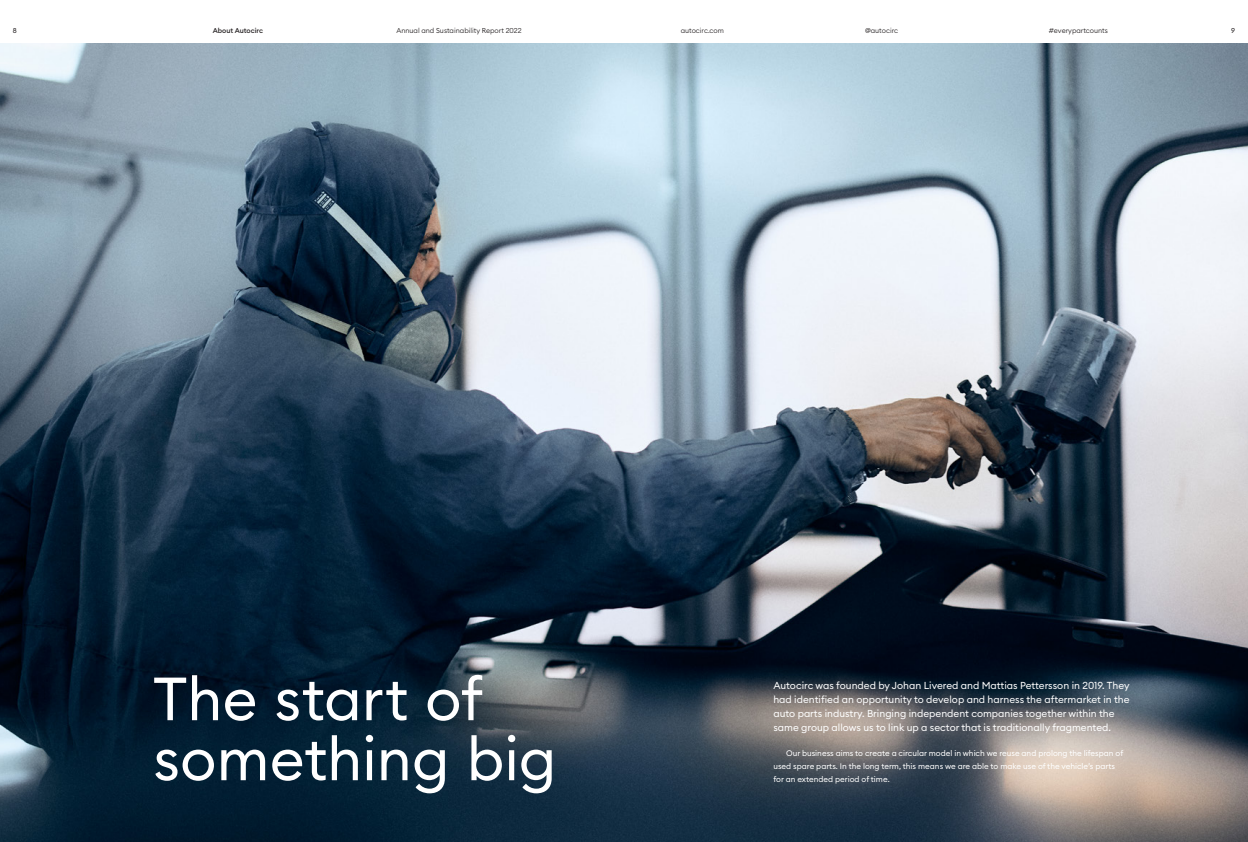
<style>
.page{position:relative;width:1248px;height:842px;background:#fff}
.page>*{position:absolute;margin:0;border:0;box-sizing:border-box;transform-origin:0 0}
.Rubrik_1{font:60px/60px "Euclid Circular B";color:#fff}
.Ingress_mindre{font:10px/14px "Euclid Circular B";color:#fff}
.Brödtext{font:8px/12.8px "Euclid Circular B";color:#fff}
.t1{font:300 7px "Euclid Circular B";color:#231f20}
.t2{font:500 7px "Euclid Circular B";color:#231f20}
.t3{font:7px "Euclid Circular B";color:#231f20}
</style>
<div class="page">
<img style="left:0;top:43px;width:1247px;height:799px">
<p class="t3" style="left:13px;top:26px;width:5px">8</p>
<p class="t1" style="left:396px;top:26px;width:127px">Annual and Sustainability Report 2022</p>
<p class="t1" style="left:680px;top:26px;width:45px">autocirc.com</p>
<p class="t1" style="left:865px;top:26px;width:34px">@autocirc</p>
<p class="t1" style="left:1048px;top:26px;width:61px">#everypartcounts</p>
<p class="t3" style="left:1231px;top:26px;width:5px">9</p>
<p class="t2" style="left:213px;top:26px;width:52px">About Autocirc</p>
<p class="Rubrik_1" style="left:153px;top:668px;width:405px">The start of something big</p>
<p class="Ingress_mindre" style="left:773px;top:678px;width:358px">Autocirc was founded by Johan Livered and Mattias Pettersson in 2019. They had identified an opportunity to develop and harness the aftermarket in the auto parts industry. Bringing independent companies together within the same group allows us to link up a sector that is traditionally fragmented.</p>
<p class="Brödtext" style="left:773px;top:747px;width:351px;text-indent:13px">Our business aims to create a circular model in which we reuse and prolong the lifespan of used spare parts. In the long term, this means we are able to make use of the vehicle’s parts for an extended period of time.</p>
</div>
